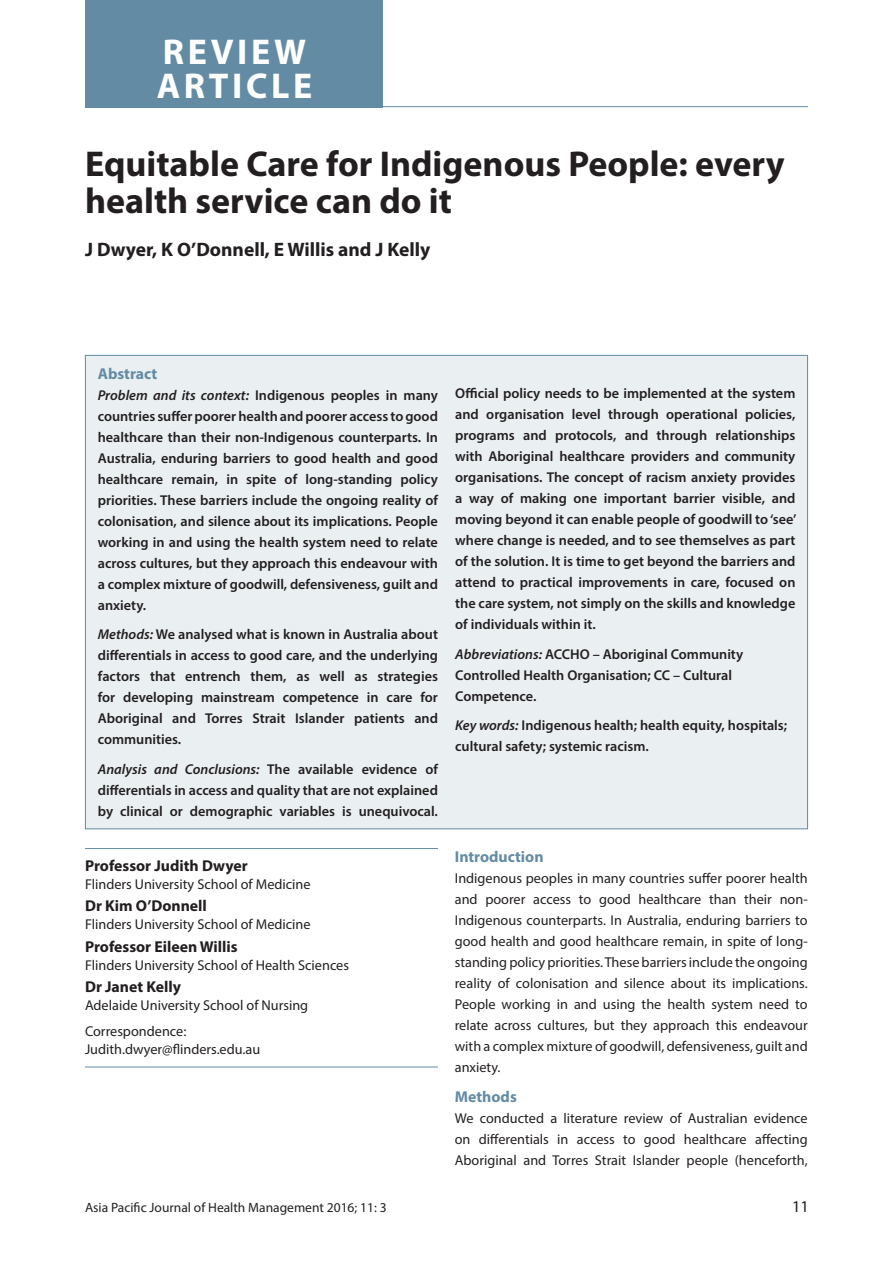
<style>
.page{position:relative;width:893px;height:1263px;background:#fff}
.page>*{position:absolute;margin:0;border:0;box-sizing:border-box;transform-origin:0 0}
.t1{font:700 36px/37.5px "Myriad Pro";color:#231f20}
.t2{font:700 36px/34.5px "Myriad Pro";letter-spacing:.1em;color:#fff}
.t3{font:700 19.5px "Myriad Pro";color:#231f20}
.t4{font:16.5px "Myriad Pro";color:#231f20}
.t5{font:700 15.75px "Myriad Pro";color:#231f20}
.t6{font:700 15.75px "Myriad Pro";color:#638ca4}
.t7{font:600 14.25px/21px "Myriad Pro";color:#231f20;text-align:justify}
.t8{font:14.25px/21px "Myriad Pro";color:#231f20;text-align:justify}
.t9{font:13.5px "Myriad Pro";color:#231f20}
.s1{font-style:italic}
</style>
<div class="page">
<div style="left:85px;top:355px;width:723px;height:474px;background:#eaeff2;border:1px solid #638ca4"></div>
<hr style="left:85px;top:848px;width:353px;height:1px;background:#638ca4">
<hr style="left:85px;top:1067px;width:353px;height:1px;background:#638ca4">
<div style="left:85px;top:0;width:298px;height:107px;background:#638ca4"></div>
<hr style="left:377px;top:106px;width:431px;height:1px;background:#638ca4">
<h1 class="t2" style="left:157px;top:33px;width:157px">REVIEW<br>ARTICLE</h1>
<h1 class="t1" style="left:85px;top:144px;width:701px">Equitable Care for Indigenous People: every health service can do it</h1>
<h2 class="t3" style="left:85px;top:236px;width:347px">J Dwyer, K O’Donnell, E Willis and J Kelly</h2>
<p class="t6" style="left:98px;top:363px;width:61px">Abstract</p>
<p class="t7" style="left:98px;top:384px;width:342px"><span class="s1">Problem and its context:</span> Indigenous peoples in many countries suffer poorer health and poorer access to good healthcare than their non-Indigenous counterparts. In Australia, enduring barriers to good health and good healthcare remain, in spite of long-standing policy priorities. These barriers include the ongoing reality of colonisation, and silence about its implications. People working in and using the health system need to relate across cultures, but they approach this endeavour with a complex mixture of goodwill, defensiveness, guilt and anxiety.</p>
<p class="t7" style="left:98px;top:624px;width:342px"><span class="s1">Methods:</span> We analysed what is known in Australia about differentials in access to good care, and the underlying factors that entrench them, as well as strategies for developing mainstream competence in care for Aboriginal and Torres Strait Islander patients and communities.</p>
<p class="t7" style="left:98px;top:758px;width:342px"><span class="s1">Analysis and Conclusions:</span> The available evidence of differentials in access and quality that are not explained by clinical or demographic variables is unequivocal.</p>
<p class="t5" style="left:85px;top:856px;width:164px">Professor Judith Dwyer</p>
<p class="t8" style="left:85px;top:874px;width:227px">Flinders University School of Medicine</p>
<p class="t5" style="left:85px;top:896px;width:123px">Dr Kim O’Donnell</p>
<p class="t8" style="left:85px;top:914px;width:227px">Flinders University School of Medicine</p>
<p class="t5" style="left:85px;top:936px;width:154px">Professor Eileen Willis</p>
<p class="t8" style="left:85px;top:954px;width:266px">Flinders University School of Health Sciences</p>
<p class="t5" style="left:85px;top:976px;width:98px">Dr Janet Kelly</p>
<p class="t8" style="left:85px;top:992px;width:225px;line-height:26.5px">Adelaide University School of Nursing<br>Correspondence:</p>
<p class="t8" style="left:85px;top:1039px;width:177px">Judith.dwyer@flinders.edu.au</p>
<p class="t7" style="left:455px;top:383px;width:343px">Official policy needs to be implemented at the system and organisation level through operational policies, programs and protocols, and through relationships with Aboriginal healthcare providers and community organisations. The concept of racism anxiety provides a way of making one important barrier visible, and moving beyond it can enable people of goodwill to ‘see’ where change is needed, and to see themselves as part of the solution. It is time to get beyond the barriers and attend to practical improvements in care, focused on the care system, not simply on the skills and knowledge of individuals within it.</p>
<p class="t7" style="left:455px;top:643px;width:289px;text-align:left"><span class="s1">Abbreviations:</span> ACCHO – Aboriginal Community<br>Controlled Health Organisation; CC – Cultural<br>Competence.</p>
<p class="t7" style="left:455px;top:715px;width:333px"><span class="s1">Key words:</span> Indigenous health; health equity, hospitals; cultural safety; systemic racism.</p>
<p class="t6" style="left:455px;top:847px;width:90px">Introduction</p>
<p class="t8" style="left:455px;top:868px;width:354px">Indigenous peoples in many countries suffer poorer health and poorer access to good healthcare than their non-Indigenous counterparts. In Australia, enduring barriers to good health and good healthcare remain, in spite of long&shy;standing policy priorities. These barriers include the ongoing reality of colonisation and silence about its implications.<br>People working in and using the health system need to relate across cultures, but they approach this endeavour with a complex mixture of goodwill, defensiveness, guilt and anxiety.</p>
<p class="t6" style="left:455px;top:1086px;width:64px">Methods</p>
<p class="t8" style="left:455px;top:1107px;width:354px">We conducted a literature review of Australian evidence on differentials in access to good healthcare affecting Aboriginal and Torres Strait Islander people (henceforth,</p>
<p class="t9" style="left:85px;top:1199px;width:303px">Asia Pacific Journal of Health Management 2016; 11: 3</p>
<p class="t4" style="left:792px;top:1196px;width:18px">11</p>
</div>
